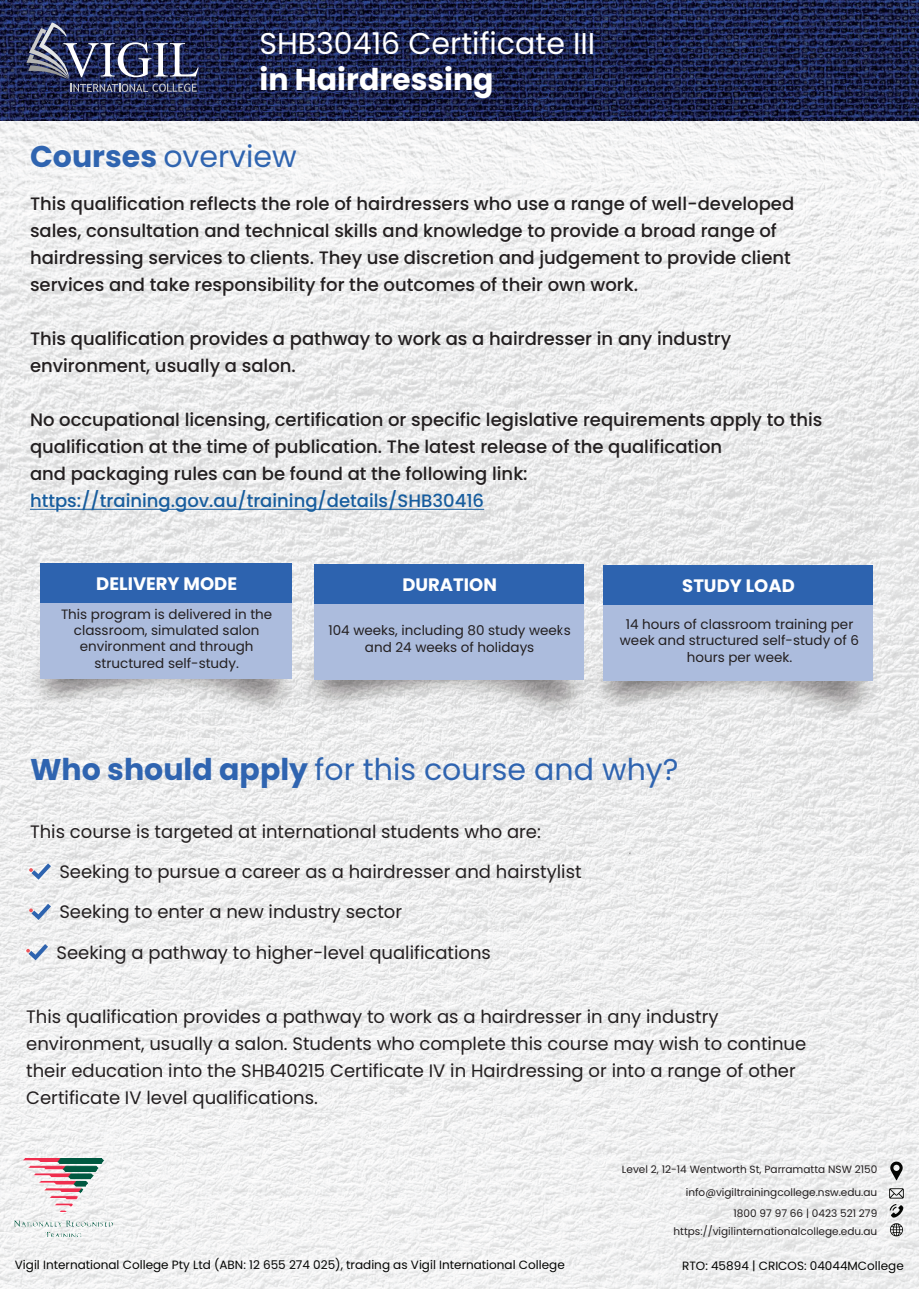
<style>
.page{position:relative;width:919px;height:1289px;background:#fff}
.page>*{position:absolute;margin:0;border:0;box-sizing:border-box;transform-origin:0 0}
.t1{font:30px "Poppins";color:#2f64b0}
.t2{font:30px "Poppins";color:#fff}
.t3{font:700 30px "Poppins";color:#fff}
.t4{font:500 18px/27px "Poppins";color:#231f20}
.t5{font:18px/27px "Poppins";color:#231f20}
.t6{font:500 18px "Poppins";color:#175d9e}
.t7{font:700 18px "Poppins";color:#fff}
.t8{font:13.5px/16.2px "Poppins";color:#231f20;text-align:center}
.t9{font:12px "Poppins";color:#040503}
.t10{font:10.5px/21.3px "Poppins";color:#231f20;text-align:right}
.s1{font-weight:700}
</style>
<div class="page">
<img style="left:0;top:120px;width:918px;height:1168px">
<hr style="left:30px;top:509px;width:454px;height:1px;background:#175d9e">
<img style="left:2px;top:625px;width:312px;height:98px">
<div style="left:41px;top:563px;width:251px;height:39px;background:#2d63af"></div>
<div style="left:41px;top:603px;width:251px;height:75px;background:#acbcdd"></div>
<img style="left:272px;top:627px;width:331px;height:98px">
<div style="left:314px;top:564px;width:270px;height:39px;background:#2d63af"></div>
<div style="left:314px;top:604px;width:270px;height:75px;background:#acbcdd"></div>
<img style="left:561px;top:628px;width:345px;height:98px">
<div style="left:603px;top:565px;width:270px;height:40px;background:#2d63af"></div>
<div style="left:603px;top:605px;width:270px;height:76px;background:#acbcdd"></div>
<svg style="left:29px;top:863px;width:22px;height:16px"></svg>
<svg style="left:29px;top:903px;width:22px;height:17px"></svg>
<svg style="left:26px;top:944px;width:22px;height:16px"></svg>
<img style="left:15px;top:1158px;width:98px;height:78px">
<svg style="left:889px;top:1188px;width:14px;height:48px"></svg>
<svg style="left:890px;top:1161px;width:12px;height:19px"></svg>
<img style="left:0;top:0;width:918px;height:120px">
<svg style="left:26px;top:22px;width:173px;height:70px"></svg>
<h1 class="t2" style="left:259px;top:26px;width:337px">SHB30416 Certificate III</h1>
<h1 class="t3" style="left:259px;top:65px;width:236px">in Hairdressing</h1>
<h1 class="t1" style="left:30px;top:139px;width:268px"><span class="s1">Courses</span> overview</h1>
<p class="t4" style="left:30px;top:191px;width:765px">This qualification reflects the role of hairdressers who use a range of well-developed sales, consultation and technical skills and knowledge to provide a broad range of hairdressing services to clients. They use discretion and judgement to provide client services and take responsibility for the outcomes of their own work.</p>
<p class="t4" style="left:30px;top:326px;width:702px">This qualification provides a pathway to work as a hairdresser in any industry environment, usually a salon.</p>
<p class="t4" style="left:30px;top:407px;width:793px">No occupational licensing, certification or specific legislative requirements apply to this qualification at the time of publication. The latest release of the qualification<br>and packaging rules can be found at the following link:</p>
<p class="t6" style="left:30px;top:490px;width:455px">https://training.gov.au/training/details/SHB30416</p>
<p class="t7" style="left:96px;top:575px;width:142px">DELIVERY MODE</p>
<p class="t8" style="left:61px;top:606px;width:213px">This program is delivered in the classroom, simulated salon environment and through structured self-study.</p>
<p class="t7" style="left:402px;top:576px;width:96px">DURATION</p>
<p class="t8" style="left:328px;top:623px;width:244px">104 weeks, including 80 study weeks and 24 weeks of holidays</p>
<p class="t7" style="left:682px;top:577px;width:114px">STUDY LOAD</p>
<p class="t8" style="left:620px;top:616px;width:241px">14 hours of classroom training per week and structured self-study of 6 hours per week.</p>
<h1 class="t1" style="left:30px;top:752px;width:650px"><span class="s1">Who should apply</span> for this course and why?</h1>
<p class="t5" style="left:30px;top:818px;width:512px">This course is targeted at international students who are:</p>
<p class="t5" style="left:59px;top:858px;width:523px">Seeking to pursue a career as a hairdresser and hairstylist</p>
<p class="t5" style="left:59px;top:898px;width:344px">Seeking to enter a new industry sector</p>
<p class="t5" style="left:56px;top:939px;width:436px">Seeking a pathway to higher-level qualifications</p>
<p class="t5" style="left:26px;top:1003px;width:781px">This qualification provides a pathway to work as a hairdresser in any industry environment, usually a salon. Students who complete this course may wish to continue their education into the SHB40215 Certificate IV in Hairdressing or into a range of other Certificate IV level qualifications.</p>
<p class="t10" style="left:622px;top:1158px;width:257px">Level 2, 12-14 Wentworth St, Parramatta NSW 2150</p>
<p class="t10" style="left:685px;top:1181px;width:193px">info@vigiltrainingcollege.nsw.edu.au<br>1800 97 97 66 | 0423 521 279</p>
<p class="t10" style="left:673px;top:1220px;width:205px">https://vigilinternationalcollege.edu.au</p>
<p class="t9" style="left:15px;top:1257px;width:551px">Vigil International College Pty Ltd (ABN: 12 655 274 025), trading as Vigil International College</p>
<p class="t9" style="left:682px;top:1258px;width:223px">RTO: 45894 | CRICOS: 04044MCollege</p>
</div>
